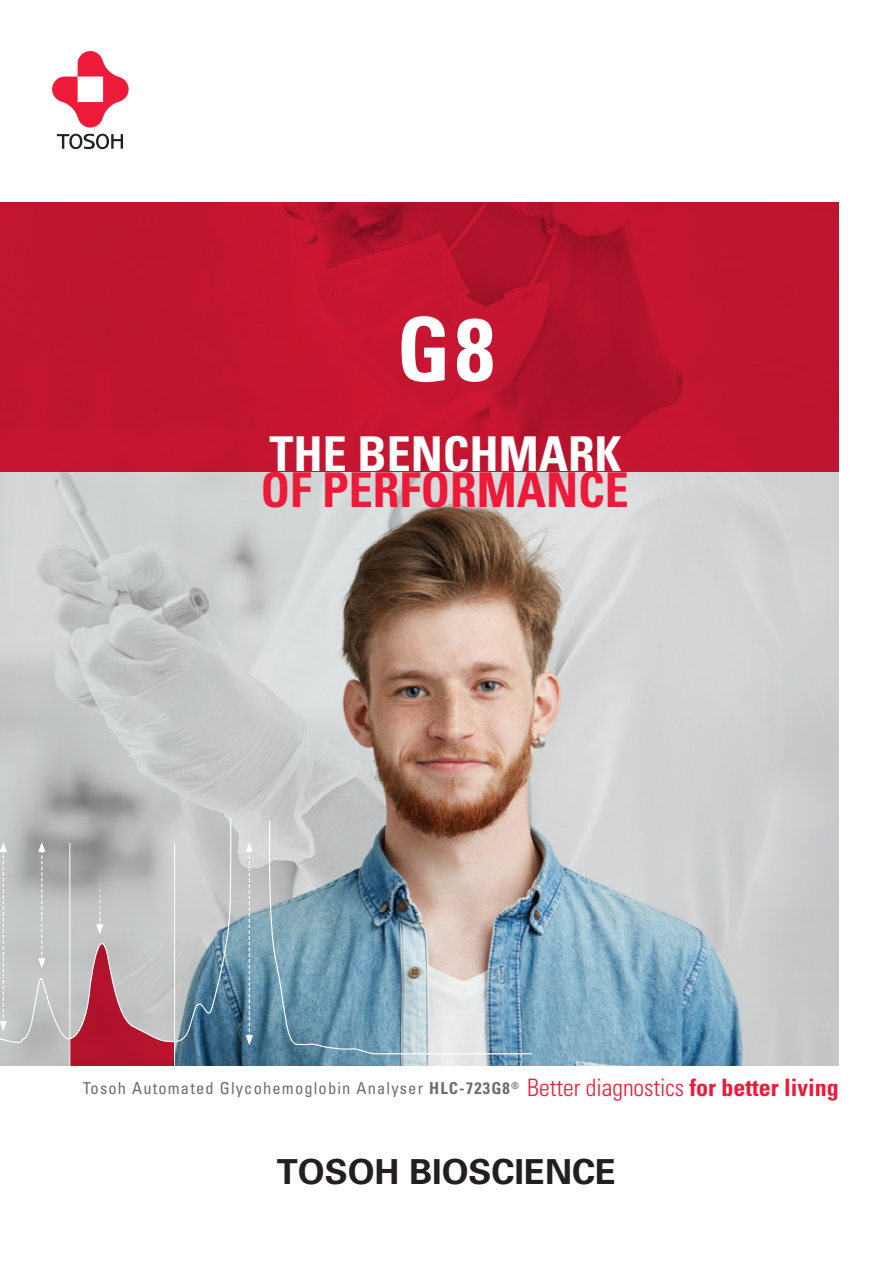
<style>
.page{position:relative;width:893px;height:1263px;background:#fff}
.page>*{position:absolute;margin:0;border:0;box-sizing:border-box;transform-origin:0 0}
.t1{font:700 condensed 88.5px "Univers";color:#fff}
.t2{font:700 condensed 48px "Univers";color:#ed1a3a}
.t3{font:700 condensed 48px "Univers";color:#fff}
.t4{font:700 34.5px "Univers";color:#231f20}
.t5{font:300 condensed 24px "Univers";color:#ed1a3a}
.t6{font:condensed 16.5px "Univers";letter-spacing:.07em;color:#6c6d70}
.s1{font-weight:700}
</style>
<div class="page">
<img style="left:0;top:472px;width:839px;height:594px">
<svg style="left:52px;top:51px;width:77px;height:99px"></svg>
<svg style="left:0;top:202px;width:839px;height:270px;background:#be142e"></svg>
<svg style="left:71px;top:1052px;width:103px;height:14px"></svg>
<svg style="left:0;top:817px;width:232px;height:235px;background:#b3acb0"></svg>
<svg style="left:96px;top:840px;width:7px;height:94px"></svg>
<img style="left:267px;top:819px;width:266px;height:236px">
<svg style="left:38px;top:842px;width:7px;height:126px"></svg>
<svg style="left:0;top:842px;width:7px;height:189px"></svg>
<svg style="left:246px;top:842px;width:7px;height:203px"></svg>
<hr style="left:70px;top:843px;width:1px;height:233px;background:#fff">
<hr style="left:174px;top:843px;width:1px;height:233px;background:#fff">
<p class="t1" style="left:397px;top:295px;width:99px">G8</p>
<p class="t3" style="left:269px;top:425px;width:354px">THE BENCHMARK</p>
<p class="t2" style="left:261px;top:461px;width:370px">OF PERFORMANCE</p>
<p class="t6" style="left:83px;top:1078px;width:438px">Tosoh Automated Glycohemoglobin Analyser <span class="s1">HLC-723G8</span><sup>®</sup></p>
<p class="t5" style="left:527px;top:1073px;width:313px">Better diagnostics <span class="s1">for better living</span></p>
<p class="t4" style="left:277px;top:1151px;width:341px">TOSOH BIOSCIENCE</p>
</div>
